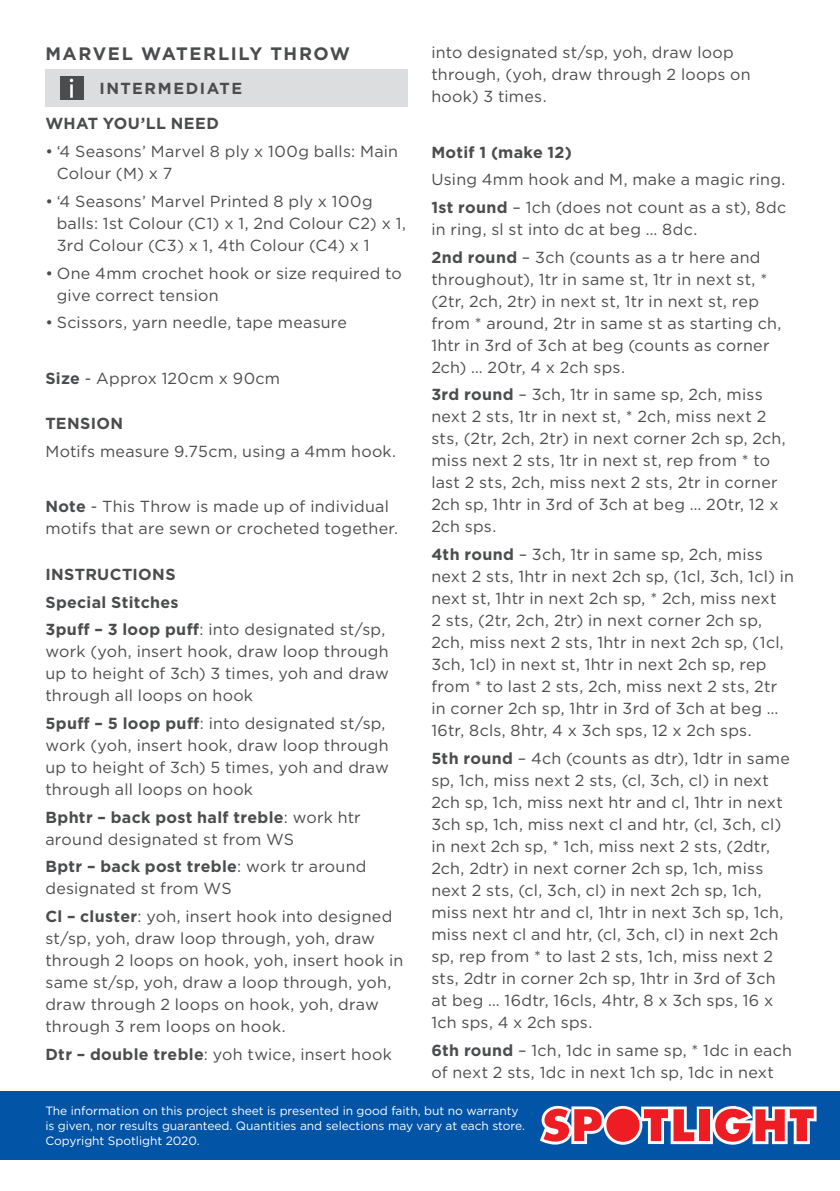
<style>
.page{position:relative;width:840px;height:1191px;background:#fff}
.page>*{position:absolute;margin:0;border:0;box-sizing:border-box;transform-origin:0 0}
.COPY{font:700 18px "Gotham";letter-spacing:.085em;color:#4b4c4d}
.COPY-2{font:16px/22px "Gotham";letter-spacing:.015em;color:#4b4c4d}
.COPY-3{font:700 16px "Gotham";letter-spacing:.025em;color:#4b4c4d}
.COPY-4{font:700 16px "Gotham";letter-spacing:.095em;color:#4b4c4d}
.t1{font:12px/15px "Gotham";letter-spacing:-.005em;color:#fff}
.s1{font-weight:700}
</style>
<div class="page">
<div style="left:45px;top:69px;width:363px;height:38px;background:#dcdddf"></div>
<div style="left:60px;top:76px;width:23px;height:24px;background:#4b4c4d"></div>
<hr style="left:70px;top:84px;width:3px;height:14px;background:#fff">
<div style="left:0;top:1090px;width:839px;height:69px;background:#0154a6"></div>
<svg style="left:540px;top:1106px;width:276px;height:38px;background:#c77183"></svg>
<p class="COPY" style="left:45px;top:41px;width:306px">MARVEL WATERLILY THROW</p>
<p class="COPY-4" style="left:99px;top:78px;width:144px">INTERMEDIATE</p>
<p class="COPY-3" style="left:45px;top:113px;width:175px">WHAT YOU’LL NEED</p>
<p class="COPY-2" style="left:57px;top:140px;width:343px;text-indent:-11px">• ‘4 Seasons’ Marvel 8 ply x 100g balls: Main<br>Colour (M) x 7</p>
<p class="COPY-2" style="left:57px;top:190px;width:350px;text-indent:-11px">• ‘4 Seasons’ Marvel Printed 8 ply x 100g balls: 1st Colour (C1) x 1, 2nd Colour C2) x 1,<br>3rd Colour (C3) x 1, 4th Colour (C4) x 1</p>
<p class="COPY-2" style="left:57px;top:261px;width:346px;text-indent:-11px">• One 4mm crochet hook or size required to give correct tension</p>
<p class="COPY-2" style="left:45px;top:311px;width:303px">• Scissors, yarn needle, tape measure</p>
<p class="COPY-2" style="left:45px;top:366px;width:236px"><span class="s1">Size</span> - Approx 120cm x 90cm</p>
<p class="COPY-3" style="left:45px;top:413px;width:79px">TENSION</p>
<p class="COPY-2" style="left:45px;top:440px;width:352px">Motifs measure 9.75cm, using a 4mm hook.</p>
<p class="COPY-2" style="left:45px;top:495px;width:354px"><span class="s1">Note</span> - This Throw is made up of individual motifs that are sewn or crocheted together.</p>
<p class="COPY-3" style="left:45px;top:564px;width:132px">INSTRUCTIONS</p>
<p class="COPY-3" style="left:45px;top:591px;width:135px">Special Stitches</p>
<p class="COPY-2" style="left:45px;top:618px;width:345px"><span class="s1">3puff – 3 loop puff</span>: into designated st/sp, work (yoh, insert hook, draw loop through up to height of 3ch) 3 times, yoh and draw through all loops on hook</p>
<p class="COPY-2" style="left:45px;top:712px;width:345px"><span class="s1">5puff – 5 loop puff</span>: into designated st/sp, work (yoh, insert hook, draw loop through up to height of 3ch) 5 times, yoh and draw through all loops on hook</p>
<p class="COPY-2" style="left:45px;top:805px;width:317px"><span class="s1">Bphtr – back post half treble</span>: work htr around designated st from WS</p>
<p class="COPY-2" style="left:45px;top:855px;width:322px"><span class="s1">Bptr – back post treble</span>: work tr around designated st from WS</p>
<p class="COPY-2" style="left:45px;top:905px;width:359px"><span class="s1">Cl – cluster</span>: yoh, insert hook into designed st/sp, yoh, draw loop through, yoh, draw through 2 loops on hook, yoh, insert hook in same st/sp, yoh, draw a loop through, yoh, draw through 2 loops on hook, yoh, draw through 3 rem loops on hook.</p>
<p class="COPY-2" style="left:45px;top:1042px;width:348px"><span class="s1">Dtr – double treble</span>: yoh twice, insert hook</p>
<p class="COPY-2" style="left:431px;top:41px;width:321px">into designated st/sp, yoh, draw loop through, (yoh, draw through 2 loops on hook) 3 times.</p>
<p class="COPY-3" style="left:431px;top:141px;width:142px">Motif 1 (make 12)</p>
<p class="COPY-2" style="left:431px;top:168px;width:355px">Using 4mm hook and M, make a magic ring.</p>
<p class="COPY-2" style="left:431px;top:196px;width:356px"><span class="s1">1st round</span> – 1ch (does not count as a st), 8dc in ring, sl st into dc at beg … 8dc.</p>
<p class="COPY-2" style="left:431px;top:246px;width:351px"><span class="s1">2nd round</span> – 3ch (counts as a tr here and throughout), 1tr in same st, 1tr in next st, * (2tr, 2ch, 2tr) in next st, 1tr in next st, rep from * around, 2tr in same st as starting ch, 1htr in 3rd of 3ch at beg (counts as corner 2ch) … 20tr, 4 x 2ch sps.</p>
<p class="COPY-2" style="left:431px;top:383px;width:356px"><span class="s1">3rd round</span> – 3ch, 1tr in same sp, 2ch, miss next 2 sts, 1tr in next st, * 2ch, miss next 2 sts, (2tr, 2ch, 2tr) in next corner 2ch sp, 2ch, miss next 2 sts, 1tr in next st, rep from * to last 2 sts, 2ch, miss next 2 sts, 2tr in corner 2ch sp, 1htr in 3rd of 3ch at beg … 20tr, 12 x 2ch sps.</p>
<p class="COPY-2" style="left:431px;top:543px;width:364px"><span class="s1">4th round</span> – 3ch, 1tr in same sp, 2ch, miss next 2 sts, 1htr in next 2ch sp, (1cl, 3ch, 1cl) in next st, 1htr in next 2ch sp, * 2ch, miss next<br>2 sts, (2tr, 2ch, 2tr) in next corner 2ch sp, 2ch, miss next 2 sts, 1htr in next 2ch sp, (1cl, 3ch, 1cl) in next st, 1htr in next 2ch sp, rep from * to last 2 sts, 2ch, miss next 2 sts, 2tr in corner 2ch sp, 1htr in 3rd of 3ch at beg … 16tr, 8cls, 8htr, 4 x 3ch sps, 12 x 2ch sps.</p>
<p class="COPY-2" style="left:431px;top:747px;width:360px"><span class="s1">5th round</span> – 4ch (counts as dtr), 1dtr in same sp, 1ch, miss next 2 sts, (cl, 3ch, cl) in next 2ch sp, 1ch, miss next htr and cl, 1htr in next 3ch sp, 1ch, miss next cl and htr, (cl, 3ch, cl) in next 2ch sp, * 1ch, miss next 2 sts, (2dtr, 2ch, 2dtr) in next corner 2ch sp, 1ch, miss next 2 sts, (cl, 3ch, cl) in next 2ch sp, 1ch, miss next htr and cl, 1htr in next 3ch sp, 1ch, miss next cl and htr, (cl, 3ch, cl) in next 2ch sp, rep from * to last 2 sts, 1ch, miss next 2 sts, 2dtr in corner 2ch sp, 1htr in 3rd of 3ch at beg … 16dtr, 16cls, 4htr, 8 x 3ch sps, 16 x 1ch sps, 4 x 2ch sps.</p>
<p class="COPY-2" style="left:431px;top:1038px;width:362px"><span class="s1">6th round</span> – 1ch, 1dc in same sp, * 1dc in each of next 2 sts, 1dc in next 1ch sp, 1dc in next</p>
<p class="t1" style="left:45px;top:1103px;width:481px">The information on this project sheet is presented in good faith, but no warranty is given, nor results guaranteed. Quantities and selections may vary at each store.<br>Copyright Spotlight 2020.</p>
</div>
